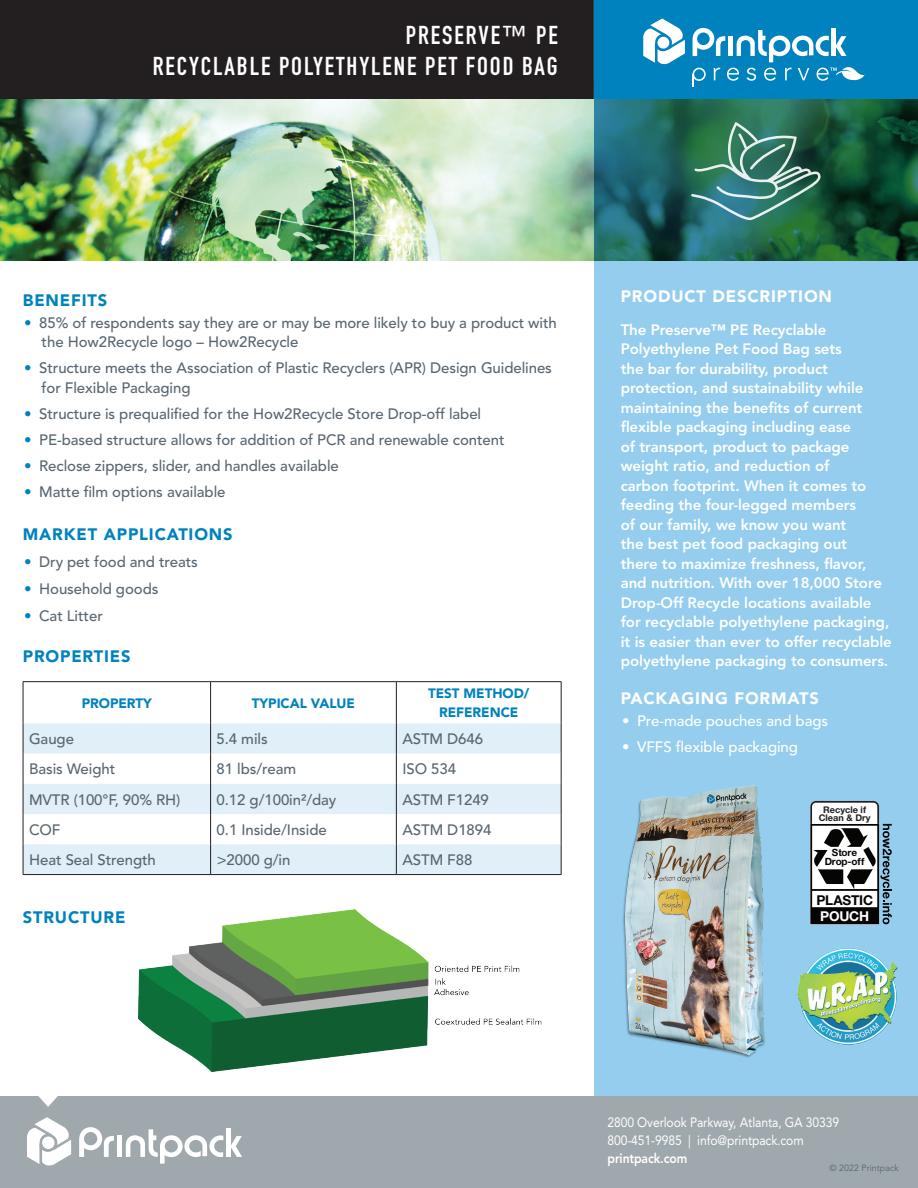
<style>
.page{position:relative;width:918px;height:1188px;background:#fff}
.page>*{position:absolute;margin:0;border:0;box-sizing:border-box;transform-origin:0 0}
.t1{font:700 25.5px/30.6px "DIN Condensed";letter-spacing:.075em;color:#fff;text-align:right}
.t2{font:900 16.5px "Avenir LT Std";letter-spacing:.05em;color:#0082be}
.t3{font:900 16.5px "Avenir LT Std";letter-spacing:.05em;color:#fff}
.t4{font:500 15px/19.5px "Avenir LT Std";letter-spacing:-.005em;color:#596671}
.t5{font:800 15px/19.5px "Avenir LT Std";letter-spacing:-.005em;color:#fff}
.t6{font:500 15px "Avenir LT Std";letter-spacing:-.005em;color:#fff}
.t7{font:13.5px/18px "Avenir LT Std";letter-spacing:-.01em;color:#fff;scale:.9 1}
.t8{font:900 13.5px/19.5px "Avenir LT Std";letter-spacing:-.005em;color:#0082be;text-align:center}
.t9{font:800 13.5px "Avenir LT Std";letter-spacing:-.01em;color:#fff;scale:.9 1}
.t10{font:700 13.5px "Helvetica Neue";letter-spacing:-.015em;color:#050504}
.t11{font:700 13.5px "Helvetica Neue";letter-spacing:-.015em;color:#fff}
.t12{font:700 9.9px/9.3px "Helvetica Neue";letter-spacing:-.01em;color:#050504;text-align:center}
.t13{font:700 9.15px/8.4px "Helvetica Neue";color:#231f20;text-align:center}
.t14{font:9px "Avenir LT Std";color:#596671}
.s1{color:#0082be}
</style>
<div class="page">
<img style="left:0;top:99px;width:594px;height:162px">
<svg style="left:594px;top:99px;width:324px;height:997px;background:#7eb9d1"></svg>
<img style="left:598px;top:767px;width:188px;height:310px">
<div style="left:0;top:0;width:594px;height:99px;background:#231f20"></div>
<div style="left:594px;top:0;width:324px;height:99px;background:#0082be"></div>
<svg style="left:643px;top:19px;width:42px;height:46px"></svg>
<svg style="left:693px;top:28px;width:172px;height:58px"></svg>
<div style="left:0;top:1096px;width:918px;height:92px;background:#9fa8ac"></div>
<svg style="left:38px;top:1096px;width:20px;height:11px"></svg>
<svg style="left:691px;top:122px;width:130px;height:98px;background:#42806e"></svg>
<svg style="left:27px;top:1117px;width:44px;height:49px"></svg>
<svg style="left:79px;top:1127px;width:35px;height:30px"></svg>
<div style="left:117px;top:1136px;width:5px;height:21px;background:#fff"></div>
<div style="left:226px;top:1128px;width:5px;height:29px;background:#fff"></div>
<svg style="left:126px;top:1129px;width:97px;height:35px"></svg>
<svg style="left:231px;top:1136px;width:11px;height:21px"></svg>
<svg style="left:24px;top:723px;width:537px;height:151px;fill:#e0eff8"></svg>
<hr style="left:23px;top:682px;width:1px;height:41px;background:#231f20">
<hr style="left:210px;top:682px;width:1px;height:41px;background:#231f20">
<hr style="left:396px;top:682px;width:1px;height:41px;background:#231f20">
<hr style="left:561px;top:682px;width:1px;height:41px;background:#231f20">
<hr style="left:23px;top:723px;width:1px;height:31px;background:#231f20">
<hr style="left:210px;top:723px;width:1px;height:31px;background:#231f20">
<hr style="left:396px;top:723px;width:1px;height:31px;background:#231f20">
<hr style="left:561px;top:723px;width:1px;height:31px;background:#231f20">
<hr style="left:23px;top:754px;width:1px;height:30px;background:#231f20">
<hr style="left:210px;top:754px;width:1px;height:30px;background:#231f20">
<hr style="left:396px;top:754px;width:1px;height:30px;background:#231f20">
<hr style="left:561px;top:754px;width:1px;height:30px;background:#231f20">
<hr style="left:23px;top:784px;width:1px;height:30px;background:#231f20">
<hr style="left:210px;top:784px;width:1px;height:30px;background:#231f20">
<hr style="left:396px;top:784px;width:1px;height:30px;background:#231f20">
<hr style="left:561px;top:784px;width:1px;height:30px;background:#231f20">
<hr style="left:23px;top:814px;width:1px;height:30px;background:#231f20">
<hr style="left:210px;top:814px;width:1px;height:30px;background:#231f20">
<hr style="left:396px;top:814px;width:1px;height:30px;background:#231f20">
<hr style="left:561px;top:814px;width:1px;height:30px;background:#231f20">
<hr style="left:23px;top:844px;width:1px;height:30px;background:#231f20">
<hr style="left:210px;top:844px;width:1px;height:30px;background:#231f20">
<hr style="left:396px;top:844px;width:1px;height:30px;background:#231f20">
<hr style="left:561px;top:844px;width:1px;height:30px;background:#231f20">
<hr style="left:23px;top:681px;width:188px;height:1px;background:#231f20">
<hr style="left:211px;top:681px;width:185px;height:1px;background:#231f20">
<hr style="left:396px;top:681px;width:165px;height:1px;background:#231f20">
<hr style="left:23px;top:874px;width:188px;height:1px;background:#231f20">
<hr style="left:211px;top:874px;width:185px;height:1px;background:#231f20">
<hr style="left:396px;top:874px;width:165px;height:1px;background:#231f20">
<svg style="left:810px;top:801px;width:82px;height:123px"></svg>
<img style="left:792px;top:941px;width:112px;height:112px">
<img style="left:138px;top:909px;width:403px;height:163px">
<h1 class="t1" style="left:153px;top:20px;width:407px">PRESERVE™ PE<br>RECYCLABLE POLYETHYLENE PET FOOD BAG</h1>
<p class="t2" style="left:23px;top:290px;width:86px">BENEFITS</p>
<p class="t4" style="left:42px;top:313px;width:517px;text-indent:-17px"><span class="s1">•</span> 85% of respondents say they are or may be more likely to buy a product with the How2Recycle logo – How2Recycle</p>
<p class="t4" style="left:42px;top:359px;width:512px;text-indent:-17px"><span class="s1">•</span> Structure meets the Association of Plastic Recyclers (APR) Design Guidelines for Flexible Packaging</p>
<p class="t4" style="left:24px;top:404px;width:458px"><span class="s1">•</span> Structure is prequalified for the How2Recycle Store Drop-off label</p>
<p class="t4" style="left:24px;top:430px;width:482px"><span class="s1">•</span> PE-based structure allows for addition of PCR and renewable content</p>
<p class="t4" style="left:24px;top:456px;width:316px"><span class="s1">•</span> Reclose zippers, slider, and handles available</p>
<p class="t4" style="left:24px;top:482px;width:203px"><span class="s1">•</span> Matte film options available</p>
<p class="t2" style="left:23px;top:524px;width:211px">MARKET APPLICATIONS</p>
<p class="t4" style="left:24px;top:552px;width:175px"><span class="s1">•</span> Dry pet food and treats</p>
<p class="t4" style="left:24px;top:579px;width:136px"><span class="s1">•</span> Household goods</p>
<p class="t4" style="left:24px;top:606px;width:80px"><span class="s1">•</span> Cat Litter</p>
<p class="t2" style="left:23px;top:646px;width:109px">PROPERTIES</p>
<p class="t8" style="left:82px;top:693px;width:72px">PROPERTY</p>
<p class="t8" style="left:252px;top:693px;width:105px">TYPICAL VALUE</p>
<p class="t8" style="left:428px;top:683px;width:103px">TEST METHOD/<br>REFERENCE</p>
<p class="t4" style="left:29px;top:730px;width:47px">Gauge</p>
<p class="t4" style="left:217px;top:730px;width:53px">5.4 mils</p>
<p class="t4" style="left:402px;top:730px;width:82px">ASTM D646</p>
<p class="t4" style="left:29px;top:760px;width:88px">Basis Weight</p>
<p class="t4" style="left:217px;top:760px;width:81px">81 lbs/ream</p>
<p class="t4" style="left:402px;top:760px;width:55px">ISO 534</p>
<p class="t4" style="left:29px;top:790px;width:153px">MVTR (100°F, 90% RH)</p>
<p class="t4" style="left:217px;top:790px;width:121px">0.12 g/100in2/day</p>
<p class="t4" style="left:402px;top:790px;width:88px">ASTM F1249</p>
<p class="t4" style="left:29px;top:820px;width:33px">COF</p>
<p class="t4" style="left:217px;top:820px;width:112px">0.1 Inside/Inside</p>
<p class="t4" style="left:402px;top:820px;width:91px">ASTM D1894</p>
<p class="t4" style="left:29px;top:851px;width:128px">Heat Seal Strength</p>
<p class="t4" style="left:217px;top:851px;width:75px">&gt;2000 g/in</p>
<p class="t4" style="left:402px;top:851px;width:72px">ASTM F88</p>
<p class="t2" style="left:23px;top:907px;width:104px">STRUCTURE</p>
<p class="t3" style="left:621px;top:286px;width:213px">PRODUCT DESCRIPTION</p>
<p class="t5" style="left:621px;top:320px;width:273px">The Preserve™ PE Recyclable Polyethylene Pet Food Bag sets<br>the bar for durability, product protection, and sustainability while maintaining the benefits of current flexible packaging including ease<br>of transport, product to package weight ratio, and reduction of<br>carbon footprint. When it comes to feeding the four-legged members<br>of our family, we know you want<br>the best pet food packaging out<br>there to maximize freshness, flavor, and nutrition. With over 18,000 Store Drop-Off Recycle locations available for recyclable polyethylene packaging, it is easier than ever to offer recyclable polyethylene packaging to consumers.</p>
<p class="t3" style="left:621px;top:688px;width:200px">PACKAGING FORMATS</p>
<p class="t6" style="left:622px;top:712px;width:207px">• Pre-made pouches and bags</p>
<p class="t6" style="left:622px;top:738px;width:177px">• VFFS flexible packaging</p>
<p class="t13" style="left:819px;top:805px;width:53px">Recycle if<br>Clean &amp; Dry</p>
<p class="t12" style="left:825px;top:848px;width:41px">Store<br>Drop-off</p>
<p class="t10" style="left:816px;top:889px;width:58px">PLASTIC</p>
<p class="t11" style="left:820px;top:905px;width:50px">POUCH</p>
<p class="t7" style="left:608px;top:1114px;width:259px">2800 Overlook Parkway, Atlanta, GA 30339<br>800-451-9985 | info@printpack.com</p>
<p class="t9" style="left:608px;top:1150px;width:90px">printpack.com</p>
<p class="t14" style="left:829px;top:1163px;width:71px">© 2022 Printpack</p>
</div>
